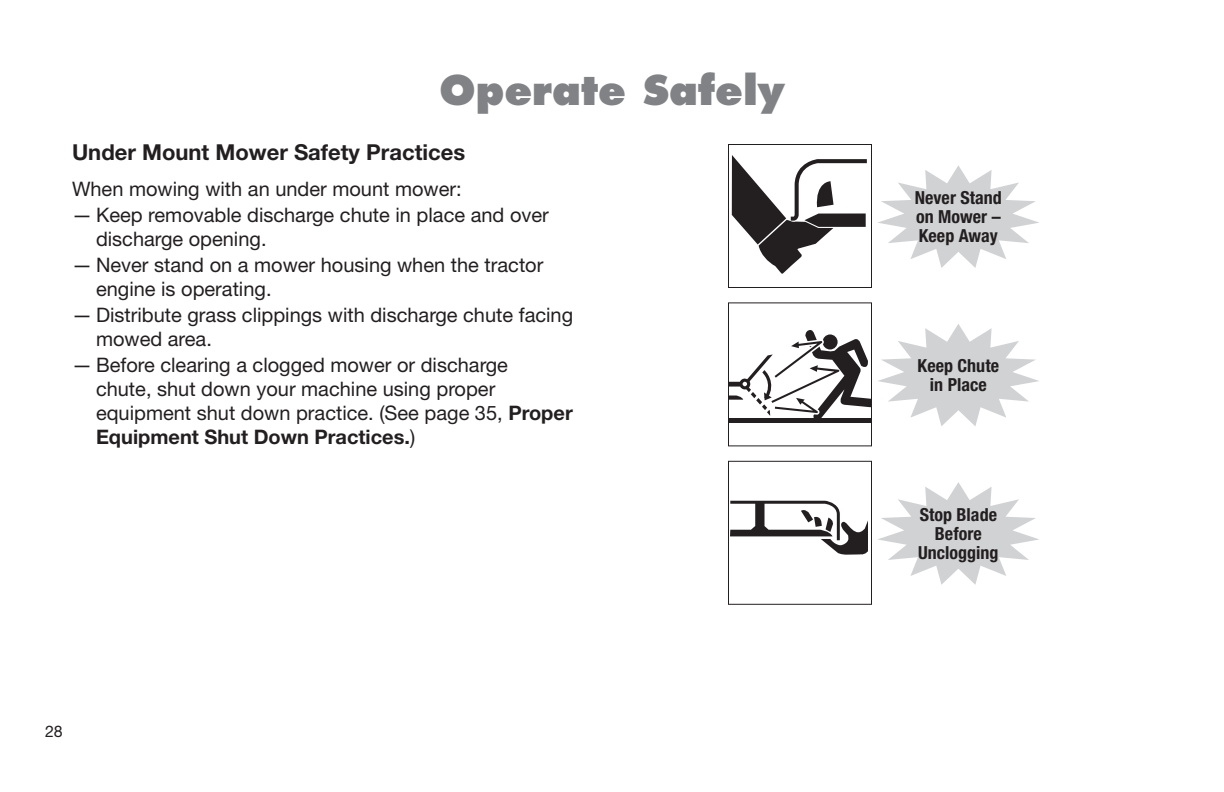
<style>
.page{position:relative;width:1224px;height:792px;background:#fff}
.page>*{position:absolute;margin:0;border:0;box-sizing:border-box;transform-origin:0 0}
.t1{font:800 40px "Futura Std";color:#808285}
.t2{font:700 22px "Helvetica Neue LT Std";color:#231f20}
.t3{font:20px/24px "Helvetica Neue LT Std";color:#231f20}
.t4{font:700 condensed 18px/19px "Helvetica Neue LT Std";letter-spacing:.005em;color:#231f20;text-align:center}
.t5{font:16px "Helvetica Neue LT Std";color:#231f20}
.s1{font-weight:700}
</style>
<div class="page">
<div style="left:728px;top:461px;width:144px;height:144px;border:1px solid #231f20"></div>
<svg style="left:878px;top:482px;width:161px;height:103px"></svg>
<svg style="left:732px;top:155px;width:135px;height:119px"></svg>
<div style="left:728px;top:144px;width:144px;height:144px;border:1px solid #231f20"></div>
<svg style="left:878px;top:165px;width:161px;height:103px"></svg>
<svg style="left:728px;top:324px;width:311px;height:102px"></svg>
<svg style="left:730px;top:500px;width:138px;height:55px"></svg>
<h1 class="t1" style="left:440px;top:71px;width:346px">Operate Safely</h1>
<p class="t2" style="left:72px;top:144px;width:395px">Under Mount Mower Safety Practices</p>
<p class="t3" style="left:72px;top:179px;width:391px">When mowing with an under mount mower:</p>
<p class="t3" style="left:96px;top:205px;width:454px;text-indent:-24px">— Keep removable discharge chute in place and over discharge opening.</p>
<p class="t3" style="left:96px;top:255px;width:449px;text-indent:-24px">— Never stand on a mower housing when the tractor engine is operating.</p>
<p class="t3" style="left:96px;top:305px;width:479px;text-indent:-24px">— Distribute grass clippings with discharge chute facing mowed area.</p>
<p class="t3" style="left:96px;top:355px;width:478px;text-indent:-24px">— Before clearing a clogged mower or discharge<br>chute, shut down your machine using proper equipment shut down practice. (See page 35, <span class="s1">Proper Equipment Shut Down Practices.</span>)</p>
<p class="t5" style="left:45px;top:726px;width:19px">28</p>
<p class="t4" style="left:915px;top:190px;width:89px;text-align:justify">Never Stand on Mower – Keep Away</p>
<p class="t4" style="left:918px;top:358px;width:83px">Keep Chute in Place</p>
<p class="t4" style="left:918px;top:507px;width:82px">Stop Blade<br>Before<br>Unclogging</p>
</div>
